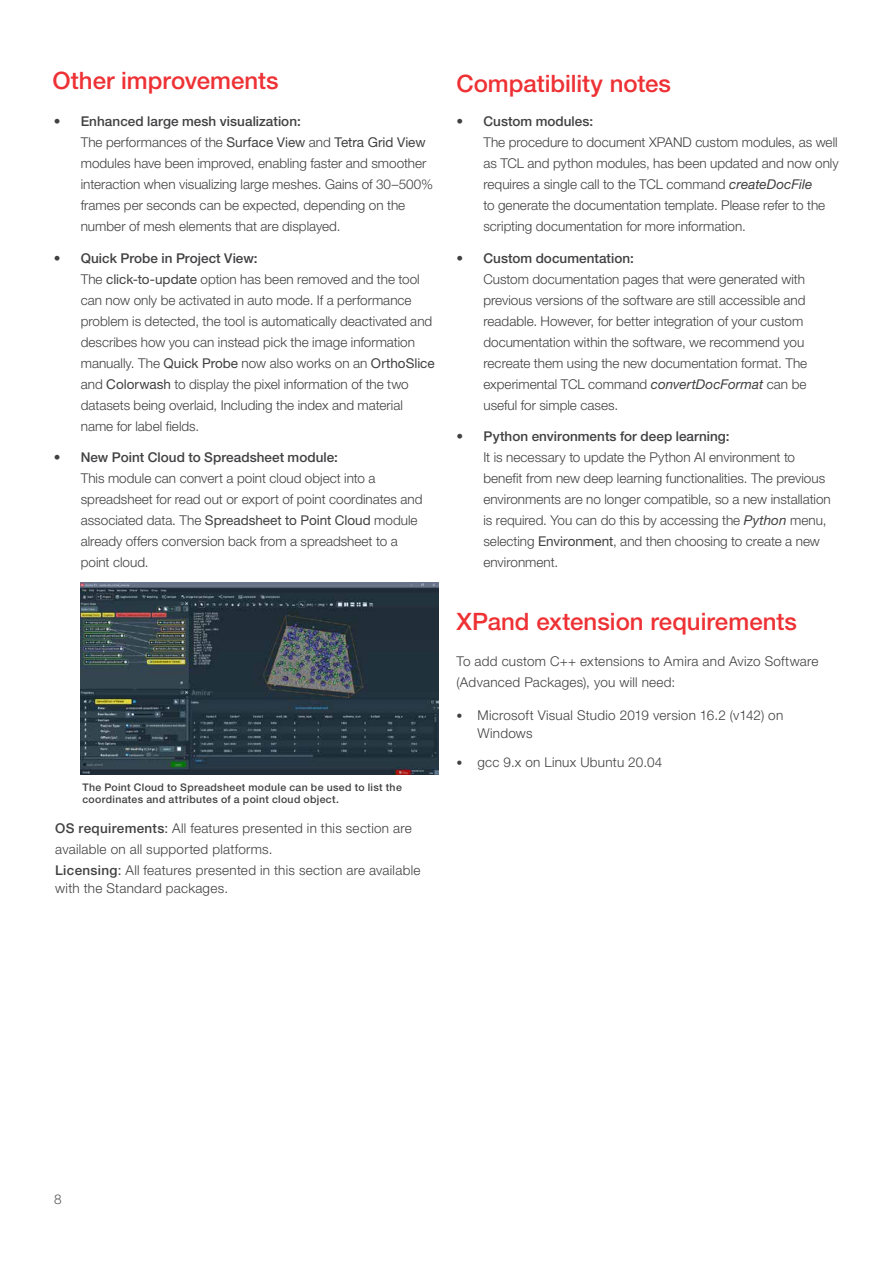
<style>
.page{position:relative;width:893px;height:1263px;background:#fff}
.page>*{position:absolute;margin:0;border:0;box-sizing:border-box;transform-origin:0 0}
.t1{font:500 24px "Helvetica Neue LTW1 G";color:#ee3134}
.t2{font:300 13.5px/21px "Helvetica Neue LTW1 G";color:#414042}
.t3{font:300 13.5px/21px "Helvetica Neue LTW1 G";letter-spacing:.02em;color:#414042}
.t4{font:500 13.5px "Helvetica Neue LTW1 G";letter-spacing:.005em;color:#414042}
.t5{font:300 13.5px "Helvetica Neue LTW1 G";color:#58595b}
.t6{font:500 10.5px/12.6px "Helvetica Neue LTW1 G";letter-spacing:.03em;color:#414042}
.s1{font-weight:500}
.s2{font-weight:400}
.s3{font-weight:400;font-style:italic}
.s4{font-size:12px}
</style>
<div class="page">
<img style="left:80px;top:583px;width:358px;height:191px">
<h1 class="t1" style="left:52px;top:66px;width:228px">Other improvements</h1>
<p class="t2" style="left:81px;top:111px;width:354px;text-indent:-27px"><span class="s1">• Enhanced large mesh visualization:<br></span>The performances of the <span class="s2">Surface View</span> and <span class="s2">Tetra Grid View </span>modules have been improved, enabling faster and smoother interaction when visualizing large meshes. Gains of 30–500% frames per seconds can be expected, depending on the number of mesh elements that are displayed.</p>
<p class="t2" style="left:81px;top:247px;width:356px;text-indent:-27px"><span class="s1">• Quick Probe in Project View:<br></span>The <span class="s2">click-to-update</span> option has been removed and the tool can now only be activated in auto mode. If a performance problem is detected, the tool is automatically deactivated and describes how you can instead pick the image information manually. The <span class="s2">Quick Probe</span> now also works on an <span class="s2">OrthoSlice </span>and <span class="s2">Colorwash</span> to display the pixel information of the two datasets being overlaid, Including the index and material name for label fields.</p>
<p class="t4" style="left:54px;top:449px;width:286px">• New Point Cloud to Spreadsheet module:</p>
<p class="t2" style="left:81px;top:468px;width:343px">This module can convert a point cloud object into a spreadsheet for read out or export of point coordinates and associated data. The <span class="s2">Spreadsheet to Point Cloud</span> module already offers conversion back from a spreadsheet to a point cloud.</p>
<p class="t6" style="left:82px;top:781px;width:321px">The Point Cloud to Spreadsheet module can be used to list the coordinates and attributes of a point cloud object.</p>
<p class="t3" style="left:55px;top:817px;width:367px"><span class="s1">OS requirements</span><span class="s2">:</span> All features presented in this section are available on all supported platforms.<br><span class="s1">Licensing</span><span class="s2">:</span> All features presented in this section are available</p>
<p class="t3" style="left:55px;top:877px;width:174px">with the Standard packages.</p>
<h1 class="t1" style="left:456px;top:69px;width:216px">Compatibility notes</h1>
<p class="t4" style="left:456px;top:113px;width:138px">• Custom modules:</p>
<p class="t2" style="left:483px;top:132px;width:357px">The procedure to document XPAND custom modules, as well as TCL and python modules, has been updated and now only requires a single call to the TCL command <span class="s3">createDocFile<br></span>to generate the documentation template. Please refer to the scripting documentation for more information.</p>
<p class="t4" style="left:456px;top:250px;width:179px">• Custom documentation:</p>
<p class="t2" style="left:483px;top:268px;width:325px">Custom documentation pages that were generated with previous versions of the software are still accessible and readable. However, for better integration of your custom documentation within the software, we recommend you recreate them using the new documentation format. The experimental TCL command <span class="s3">convertDocFormat</span> can be useful for simple cases.</p>
<p class="t4" style="left:456px;top:428px;width:275px">• Python environments for deep learning:</p>
<p class="t2" style="left:483px;top:447px;width:349px">It is necessary to update the Python AI environment to benefit from new deep learning functionalities. The previous environments are no longer compatible, so a new installation is required. You can do this by accessing the <span class="s3">Python</span> menu, selecting <span class="s2">Environment</span>, and then choosing to create a new environment.</p>
<h1 class="t1" style="left:456px;top:606px;width:342px">XPand extension requirements</h1>
<p class="t3" style="left:456px;top:651px;width:364px">To add custom C++ extensions to Amira and Avizo Software (Advanced Packages), you will need:</p>
<p class="t3" style="left:477px;top:706px;width:307px;line-height:18px;text-indent:-21px"><span class="s4">•</span> Microsoft Visual Studio 2019 version 16.2 (v142) on<br>Windows</p>
<p class="t3" style="left:456px;top:751px;width:207px"><span class="s4">•</span> gcc 9.x on Linux Ubuntu 20.04</p>
<p class="t5" style="left:54px;top:1191px;width:9px">8</p>
</div>
